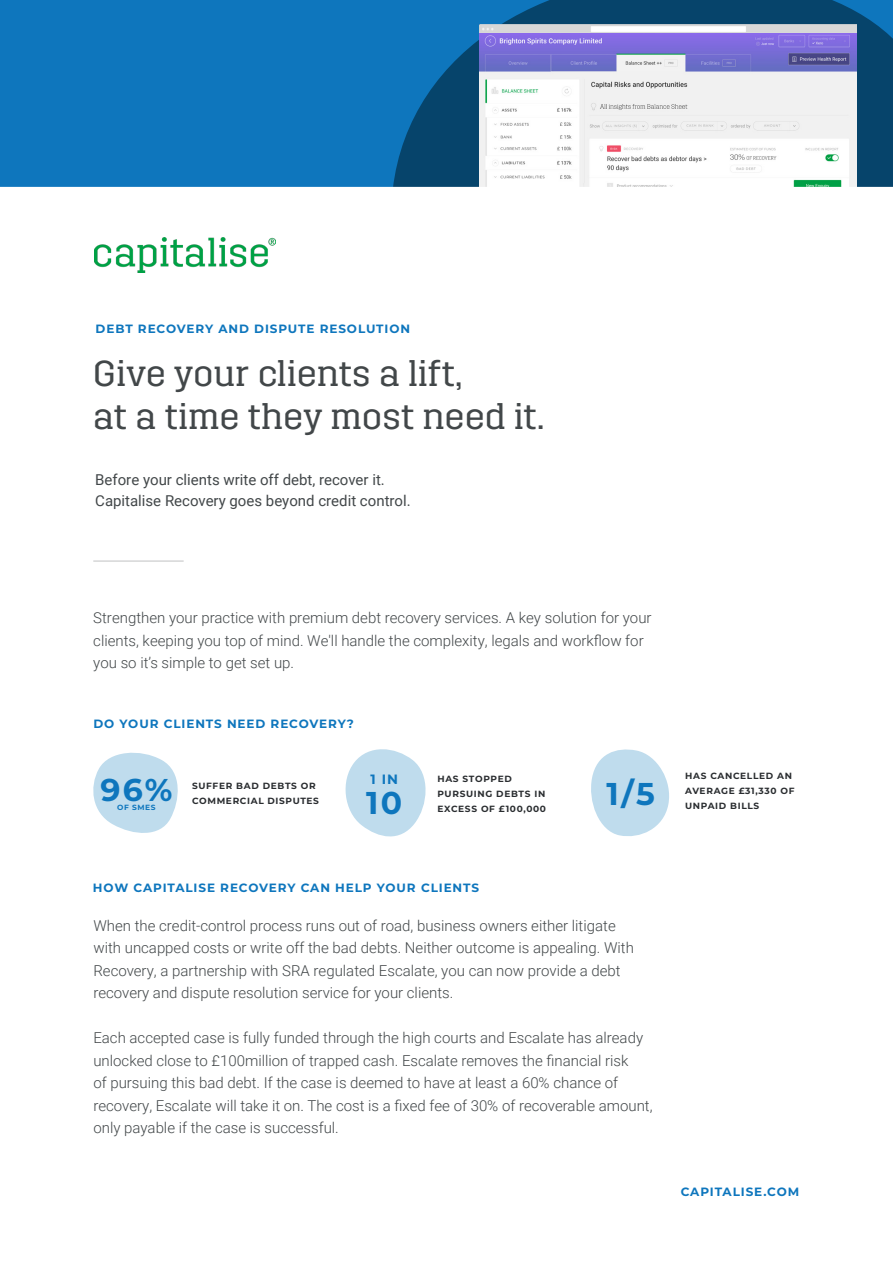
<style>
.page{position:relative;width:893px;height:1263px;background:#fff}
.page>*{position:absolute;margin:0;border:0;box-sizing:border-box;transform-origin:0 0}
.t1{font:36px "Brace";letter-spacing:.01em;color:#424749}
.t2{font:700 31.5px "Montserrat";color:#0e76bd}
.t3{font:300 15px/22.5px "Roboto";color:#424749}
.t4{font:15px "Roboto";color:#424749}
.t5{font:700 13.5px "Montserrat";color:#0e76bd}
.t6{font:700 12px "Montserrat";letter-spacing:.075em;color:#0e76bd}
.t7{font:700 9px/15px "Montserrat";letter-spacing:.075em;color:#292c2f}
.t8{font:700 7.5px "Montserrat";letter-spacing:.075em;color:#0e76bd}
</style>
<div class="page">
<div style="left:0;top:0;width:893px;height:247px;background:#0e76bd"></div>
<svg style="left:391px;top:0;width:502px;height:187px;fill:#06446b"></svg>
<img style="left:480px;top:33px;width:376px;height:154px">
<img style="left:480px;top:24px;width:377px;height:9px">
<svg style="left:0;top:187px;width:893px;height:374px"></svg>
<img style="left:94px;top:238px;width:181px;height:35px">
<hr style="left:93px;top:561px;width:91px;height:1px;background:#292c2f">
<svg style="left:93px;top:752px;width:85px;height:81px"></svg>
<svg style="left:345px;top:749px;width:81px;height:88px"></svg>
<svg style="left:591px;top:749px;width:78px;height:87px"></svg>
<p class="t6" style="left:96px;top:320px;width:316px">DEBT RECOVERY AND DISPUTE RESOLUTION</p>
<p class="t1" style="left:93px;top:352px;width:370px">Give your clients a lift,</p>
<p class="t1" style="left:93px;top:395px;width:452px">at a time they most need it.</p>
<p class="t4" style="left:95px;top:469px;width:291px">Before your clients write off debt, recover it.</p>
<p class="t4" style="left:95px;top:490px;width:317px">Capitalise Recovery goes beyond credit control.</p>
<p class="t3" style="left:93px;top:606px;width:560px">Strengthen your practice with premium debt recovery services. A key solution for your clients, keeping you top of mind. We'll handle the complexity, legals and workflow for you so it’s simple to get set up.</p>
<p class="t6" style="left:94px;top:715px;width:262px">DO YOUR CLIENTS NEED RECOVERY?</p>
<p class="t2" style="left:100px;top:767px;width:73px">96%</p>
<p class="t8" style="left:117px;top:801px;width:40px">OF SMES</p>
<p class="t7" style="left:192px;top:778px;width:125px">SUFFER BAD DEBTS OR</p>
<p class="t7" style="left:192px;top:793px;width:129px">COMMERCIAL DISPUTES</p>
<p class="t5" style="left:371px;top:770px;width:29px">1 IN</p>
<p class="t2" style="left:366px;top:780px;width:38px">10</p>
<p class="t7" style="left:437px;top:770px;width:110px">HAS STOPPED<br>PURSUING DEBTS IN<br>EXCESS OF £100,000</p>
<p class="t2" style="left:607px;top:771px;width:50px">1/5</p>
<p class="t7" style="left:685px;top:768px;width:111px">HAS CANCELLED AN<br>AVERAGE £31,330 OF</p>
<p class="t7" style="left:685px;top:798px;width:76px">UNPAID BILLS</p>
<p class="t6" style="left:93px;top:879px;width:388px">HOW CAPITALISE RECOVERY CAN HELP YOUR CLIENTS</p>
<p class="t3" style="left:93px;top:914px;width:542px">When the credit-control process runs out of road, business owners either litigate with uncapped costs or write off the bad debts. Neither outcome is appealing. With Recovery, a partnership with SRA regulated Escalate, you can now provide a debt recovery and dispute resolution service for your clients.</p>
<p class="t3" style="left:93px;top:1026px;width:561px">Each accepted case is fully funded through the high courts and Escalate has already unlocked close to £100million of trapped cash. Escalate removes the financial risk<br>of pursuing this bad debt. If the case is deemed to have at least a 60% chance of recovery, Escalate will take it on. The cost is a fixed fee of 30% of recoverable amount, only payable if the case is successful.</p>
<p class="t6" style="left:681px;top:1183px;width:120px">CAPITALISE.COM</p>
</div>
